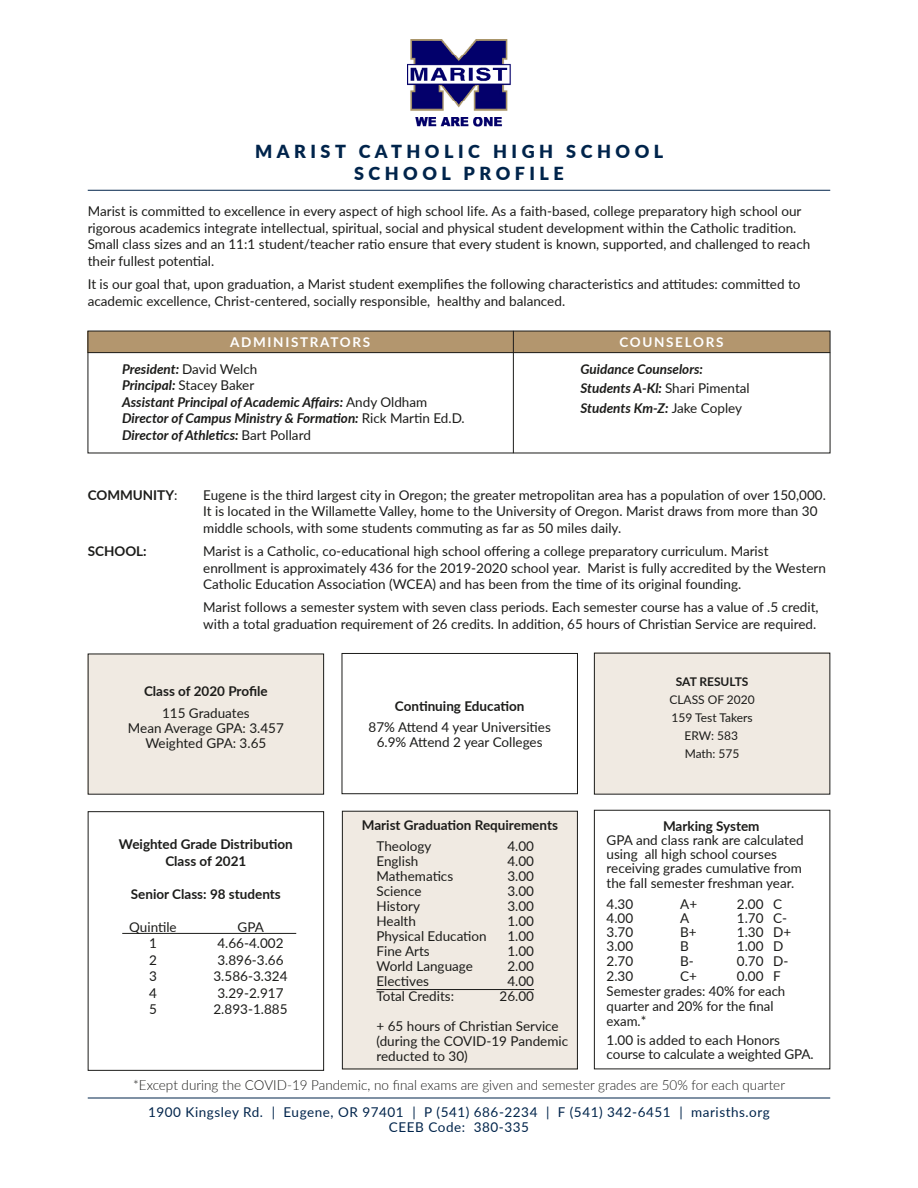
<style>
.page{position:relative;width:918px;height:1188px;background:#fff}
.page>*{position:absolute;margin:0;border:0;box-sizing:border-box;transform-origin:0 0}
.t1{font:900 18px "Lato";letter-spacing:.25em;color:#00244b}
.t2{font:300 13.95px "Lato";color:#1c1c1a}
.t3{font:13.5px/16.5px "Lato";color:#1c1c1a}
.t4{font:italic 700 13.5px/19.5px "Lato";color:#1c1c1a}
.t5{font:700 13.5px "Lato";color:#1c1c1a}
.t6{font:13.5px "Lato";letter-spacing:.04em;color:#00244b}
.t7{font:700 13.5px "Lato";letter-spacing:.125em;color:#fff}
.t8{font:12px "Lato";color:#1c1c1a}
.t9{font:700 12px "Lato";color:#1c1c1a}
.s1{font-weight:400;font-style:normal}
.s2{font-weight:700;font-style:italic}
.s3{font-weight:400}
</style>
<div class="page">
<img style="left:407px;top:40px;width:104px;height:87px">
<div style="left:342px;top:811px;width:236px;height:259px;background:#f0eae2"></div>
<div style="left:88px;top:654px;width:236px;height:140px;background:#f0eae2"></div>
<div style="left:595px;top:653px;width:235px;height:141px;background:#f0eae2"></div>
<hr style="left:376px;top:989px;width:158px;height:1px;background:#1c1c1a">
<div style="left:342px;top:811px;width:236px;height:258px;border:1px solid #1c1c1a"></div>
<div style="left:342px;top:653px;width:236px;height:141px;border:1px solid #1c1c1a"></div>
<div style="left:594px;top:810px;width:236px;height:259px;border:1px solid #1c1c1a"></div>
<hr style="left:122px;top:933px;width:174px;height:1px;background:#1c1c1a">
<div style="left:88px;top:811px;width:236px;height:260px;border:1px solid #1c1c1a"></div>
<div style="left:88px;top:331px;width:742px;height:22px;background:#b3966e"></div>
<hr style="left:88px;top:352px;width:742px;height:1px;background:#1c1c1a">
<hr style="left:513px;top:331px;width:1px;height:122px;background:#1c1c1a">
<hr style="left:88px;top:1098px;width:742px;height:1px;background:#00244b">
<hr style="left:88px;top:190px;width:742px;height:1px;background:#00244b">
<p class="t1" style="left:255px;top:138px;width:410px">MARIST CATHOLIC HIGH SCHOOL</p>
<p class="t1" style="left:354px;top:160px;width:211px">SCHOOL PROFILE</p>
<p class="t3" style="left:88px;top:203px;width:724px">Marist is committed to excellence in every aspect of high school life. As a faith-based, college preparatory high school our rigorous academics integrate intellectual, spiritual, social and physical student development within the Catholic tradition.<br>Small class sizes and an 11:1 student/teacher ratio ensure that every student is known, supported, and challenged to reach their fullest potential.</p>
<p class="t3" style="left:88px;top:275px;width:714px">It is our goal that, upon graduation, a Marist student exemplifies the following characteristics and attitudes: committed to academic excellence, Christ-centered, socially responsible, healthy and balanced.</p>
<p class="t7" style="left:230px;top:332px;width:142px">ADMINISTRATORS</p>
<p class="t7" style="left:619px;top:332px;width:106px">COUNSELORS</p>
<p class="t4" style="left:122px;top:358px;width:137px">President: <span class="s1">David Welch</span></p>
<p class="t3" style="left:122px;top:377px;width:134px"><span class="s2">Principal:</span> Stacey Baker</p>
<p class="t4" style="left:122px;top:391px;width:307px">Assistant Principal of Academic Affairs: <span class="s1">Andy Oldham</span></p>
<p class="t4" style="left:122px;top:408px;width:344px">Director of Campus Ministry &amp; Formation: <span class="s1">Rick Martin Ed.D.</span></p>
<p class="t4" style="left:122px;top:424px;width:190px">Director of Athletics: <span class="s1">Bart Pollard</span></p>
<p class="t4" style="left:580px;top:358px;width:171px">Guidance Counselors:<br>Students A-Kl: <span class="s1">Shari Pimental</span></p>
<p class="t4" style="left:580px;top:397px;width:163px">Students Km-Z: <span class="s1">Jake Copley</span></p>
<p class="t5" style="left:88px;top:485px;width:91px">COMMUNITY<span class="s3">:</span></p>
<p class="t3" style="left:203px;top:486px;width:624px">Eugene is the third largest city in Oregon; the greater metropolitan area has a population of over 150,000.<br>It is located in the Willamette Valley, home to the University of Oregon. Marist draws from more than 30 middle schools, with some students commuting as far as 50 miles daily.</p>
<p class="t5" style="left:88px;top:541px;width:61px">SCHOOL:</p>
<p class="t3" style="left:203px;top:542px;width:624px">Marist is a Catholic, co-educational high school offering a college preparatory curriculum. Marist enrollment is approximately 436 for the 2019-2020 school year. Marist is fully accredited by the Western<br>Catholic Education Association (WCEA) and has been from the time of its original founding.</p>
<p class="t3" style="left:203px;top:599px;width:617px">Marist follows a semester system with seven class periods. Each semester course has a value of .5 credit, with a total graduation requirement of 26 credits. In addition, 65 hours of Christian Service are required.</p>
<p class="t5" style="left:144px;top:681px;width:125px">Class of 2020 Profile</p>
<p class="t3" style="left:162px;top:704px;width:89px">115 Graduates</p>
<p class="t3" style="left:128px;top:719px;width:157px">Mean Average GPA: 3.457</p>
<p class="t3" style="left:145px;top:734px;width:122px">Weighted GPA: 3.65</p>
<p class="t5" style="left:119px;top:834px;width:175px">Weighted Grade Distribution</p>
<p class="t5" style="left:165px;top:851px;width:83px">Class of 2021</p>
<p class="t5" style="left:131px;top:884px;width:152px">Senior Class: 98 students</p>
<p class="t3" style="left:129px;top:918px;width:49px">Quintile</p>
<p class="t3" style="left:238px;top:918px;width:28px">GPA</p>
<p class="t3" style="left:149px;top:934px;width:9px">1</p>
<p class="t3" style="left:217px;top:934px;width:68px">4.66-4.002</p>
<p class="t3" style="left:149px;top:951px;width:9px">2</p>
<p class="t3" style="left:217px;top:951px;width:68px">3.896-3.66</p>
<p class="t3" style="left:149px;top:967px;width:9px">3</p>
<p class="t3" style="left:213px;top:967px;width:76px">3.586-3.324</p>
<p class="t3" style="left:149px;top:984px;width:9px">4</p>
<p class="t3" style="left:217px;top:984px;width:68px">3.29-2.917</p>
<p class="t3" style="left:149px;top:1000px;width:9px">5</p>
<p class="t3" style="left:213px;top:1000px;width:76px">2.893-1.885</p>
<p class="t5" style="left:395px;top:696px;width:131px">Continuing Education</p>
<p class="t3" style="left:369px;top:719px;width:184px">87% Attend 4 year Universities</p>
<p class="t3" style="left:377px;top:734px;width:167px">6.9% Attend 2 year Colleges</p>
<p class="t5" style="left:362px;top:815px;width:198px">Marist Graduation Requirements</p>
<p class="t3" style="left:376px;top:838px;width:56px">Theology</p>
<p class="t3" style="left:507px;top:838px;width:28px">4.00</p>
<p class="t3" style="left:376px;top:853px;width:43px">English</p>
<p class="t3" style="left:507px;top:853px;width:28px">4.00</p>
<p class="t3" style="left:376px;top:868px;width:78px">Mathematics</p>
<p class="t3" style="left:507px;top:868px;width:28px">3.00</p>
<p class="t3" style="left:376px;top:883px;width:47px">Science</p>
<p class="t3" style="left:507px;top:883px;width:28px">3.00</p>
<p class="t3" style="left:376px;top:898px;width:45px">History</p>
<p class="t3" style="left:507px;top:898px;width:28px">3.00</p>
<p class="t3" style="left:376px;top:913px;width:41px">Health</p>
<p class="t3" style="left:507px;top:913px;width:28px">1.00</p>
<p class="t3" style="left:376px;top:928px;width:112px">Physical Education</p>
<p class="t3" style="left:507px;top:928px;width:28px">1.00</p>
<p class="t3" style="left:376px;top:943px;width:55px">Fine Arts</p>
<p class="t3" style="left:507px;top:943px;width:28px">1.00</p>
<p class="t3" style="left:376px;top:958px;width:98px">World Language</p>
<p class="t3" style="left:507px;top:958px;width:28px">2.00</p>
<p class="t3" style="left:376px;top:973px;width:54px">Electives</p>
<p class="t3" style="left:507px;top:973px;width:28px">4.00</p>
<p class="t3" style="left:376px;top:988px;width:79px">Total Credits:</p>
<p class="t3" style="left:500px;top:988px;width:36px">26.00</p>
<p class="t3" style="left:376px;top:1018px;width:193px;line-height:15px">+ 65 hours of Christian Service (during the COVID-19 Pandemic reducted to 30)</p>
<p class="t9" style="left:676px;top:673px;width:74px">SAT RESULTS</p>
<p class="t8" style="left:669px;top:692px;width:87px">CLASS OF 2020</p>
<p class="t8" style="left:672px;top:710px;width:83px">159 Test Takers</p>
<p class="t8" style="left:684px;top:728px;width:55px">ERW: 583</p>
<p class="t8" style="left:685px;top:746px;width:56px">Math: 575</p>
<p class="t5" style="left:663px;top:816px;width:98px">Marking System</p>
<p class="t3" style="left:607px;top:832px;width:199px;line-height:14.2px">GPA and class rank are calculated using all high school courses receiving grades cumulative from the fall semester freshman year.</p>
<p class="t3" style="left:607px;top:895px;width:28px">4.30</p>
<p class="t3" style="left:680px;top:895px;width:18px">A+</p>
<p class="t3" style="left:737px;top:895px;width:47px">2.00 C</p>
<p class="t3" style="left:607px;top:909px;width:28px">4.00</p>
<p class="t3" style="left:680px;top:909px;width:11px">A</p>
<p class="t3" style="left:737px;top:909px;width:52px">1.70 C-</p>
<p class="t3" style="left:607px;top:923px;width:28px">3.70</p>
<p class="t3" style="left:680px;top:923px;width:18px">B+</p>
<p class="t3" style="left:737px;top:923px;width:56px">1.30 D+</p>
<p class="t3" style="left:607px;top:938px;width:28px">3.00</p>
<p class="t3" style="left:680px;top:938px;width:10px">B</p>
<p class="t3" style="left:737px;top:938px;width:48px">1.00 D</p>
<p class="t3" style="left:607px;top:952px;width:28px">2.70</p>
<p class="t3" style="left:680px;top:952px;width:15px">B-</p>
<p class="t3" style="left:737px;top:952px;width:53px">0.70 D-</p>
<p class="t3" style="left:607px;top:967px;width:28px">2.30</p>
<p class="t3" style="left:680px;top:967px;width:18px">C+</p>
<p class="t3" style="left:737px;top:967px;width:45px">0.00 F</p>
<p class="t3" style="left:607px;top:983px;width:180px;line-height:15px">Semester grades: 40% for each quarter and 20% for the final exam.*</p>
<p class="t3" style="left:607px;top:1033px;width:209px;line-height:14.2px">1.00 is added to each Honors course to calculate a weighted GPA.</p>
<p class="t2" style="left:133px;top:1075px;width:654px">*Except during the COVID-19 Pandemic, no final exams are given and semester grades are 50% for each quarter</p>
<p class="t6" style="left:148px;top:1102px;width:623px">1900 Kingsley Rd. | Eugene, OR 97401 | P (541) 686-2234 | F (541) 342-6451 | marisths.org</p>
<p class="t6" style="left:389px;top:1117px;width:141px">CEEB Code: 380-335</p>
</div>
